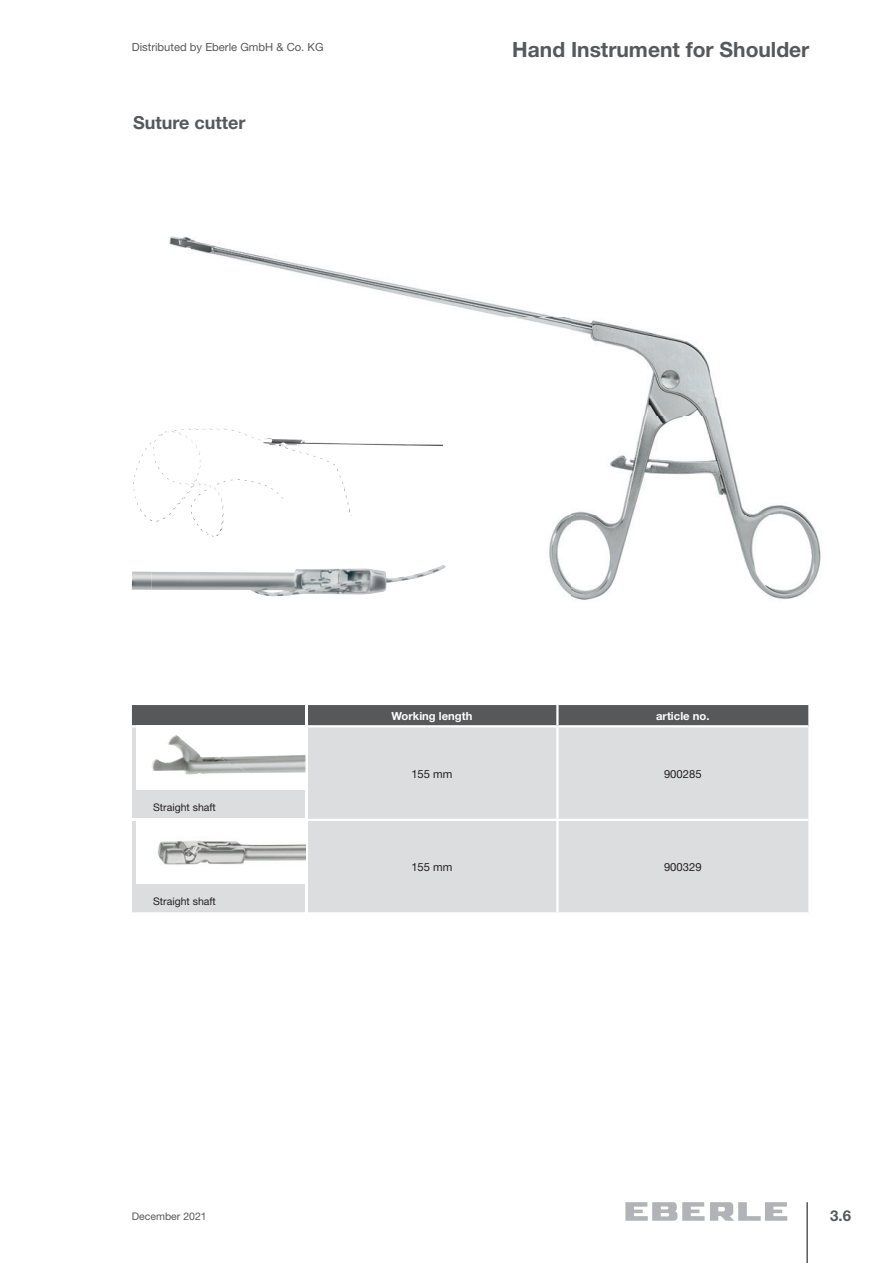
<style>
.page{position:relative;width:893px;height:1263px;background:#fff}
.page>*{position:absolute;margin:0;border:0;box-sizing:border-box;transform-origin:0 0}
.t1{font:700 21px "Helvetica Neue LT";color:#57585a}
.t2{font:700 18px "Helvetica Neue LT";color:#57585a}
.t3{font:700 15px "Helvetica Neue LT";color:#57585a}
.t4{font:11.25px "Helvetica Neue LT";color:#57585a}
.t5{font:700 11.25px "Helvetica Neue LT";color:#fff}
.t6{font:11.25px "Helvetica Neue LT";color:#231f20}
.t7{font:10.5px "Helvetica Neue LT";color:#231f20}
.t8{font:10.5px "Helvetica Neue LT";color:#57585a}
</style>
<div class="page">
<hr style="left:806px;top:1202px;width:2px;height:61px;background:#57585a">
<svg style="left:625px;top:1202px;width:162px;height:19px"></svg>
<img style="left:133px;top:443px;width:18px;height:62px">
<img style="left:132px;top:572px;width:20px;height:18px">
<img style="left:169px;top:236px;width:552px;height:181px">
<img style="left:782px;top:505px;width:39px;height:94px">
<img style="left:153px;top:430px;width:193px;height:107px">
<img style="left:572px;top:417px;width:210px;height:98px">
<img style="left:549px;top:515px;width:233px;height:85px">
<img style="left:180px;top:428px;width:52px;height:2px">
<img style="left:250px;top:435px;width:71px;height:9px">
<img style="left:346px;top:443px;width:68px;height:3px">
<img style="left:158px;top:465px;width:89px;height:16px">
<img style="left:251px;top:464px;width:94px;height:25px">
<img style="left:346px;top:495px;width:6px;height:21px">
<img style="left:169px;top:501px;width:55px;height:15px">
<img style="left:152px;top:565px;width:294px;height:31px">
<div style="left:132px;top:705px;width:676px;height:20px;background:#57585a"></div>
<div style="left:132px;top:727px;width:676px;height:185px;background:#dcdddf"></div>
<hr style="left:305px;top:821px;width:3px;height:91px;background:#fff">
<hr style="left:556px;top:705px;width:3px;height:20px;background:#fff">
<hr style="left:556px;top:727px;width:3px;height:92px;background:#fff">
<hr style="left:556px;top:821px;width:3px;height:91px;background:#fff">
<hr style="left:132px;top:819px;width:175px;height:2px;background:#fff">
<hr style="left:307px;top:819px;width:250px;height:2px;background:#fff">
<hr style="left:557px;top:819px;width:251px;height:2px;background:#fff">
<hr style="left:305px;top:705px;width:3px;height:131px;background:#fff">
<img style="left:136px;top:821px;width:169px;height:62px">
<div style="left:136px;top:725px;width:169px;height:64px;background:#fff"></div>
<img style="left:250px;top:755px;width:55px;height:18px">
<img style="left:152px;top:735px;width:98px;height:39px">
<p class="t4" style="left:132px;top:41px;width:193px">Distributed by Eberle GmbH &amp; Co. KG</p>
<h2 class="t2" style="left:133px;top:111px;width:114px">Suture cutter</h2>
<h1 class="t1" style="left:512px;top:37px;width:299px">Hand Instrument for Shoulder</h1>
<p class="t7" style="left:153px;top:801px;width:64px">Straight shaft</p>
<p class="t7" style="left:153px;top:895px;width:64px">Straight shaft</p>
<p class="t5" style="left:391px;top:709px;width:83px">Working length</p>
<p class="t5" style="left:656px;top:709px;width:55px">article no.</p>
<p class="t6" style="left:411px;top:767px;width:43px">155 mm</p>
<p class="t6" style="left:664px;top:767px;width:39px">900285</p>
<p class="t6" style="left:411px;top:860px;width:43px">155 mm</p>
<p class="t6" style="left:664px;top:860px;width:39px">900329</p>
<p class="t8" style="left:132px;top:1210px;width:76px">December 2021</p>
<h3 class="t3" style="left:830px;top:1206px;width:22px">3.6</h3>
</div>
